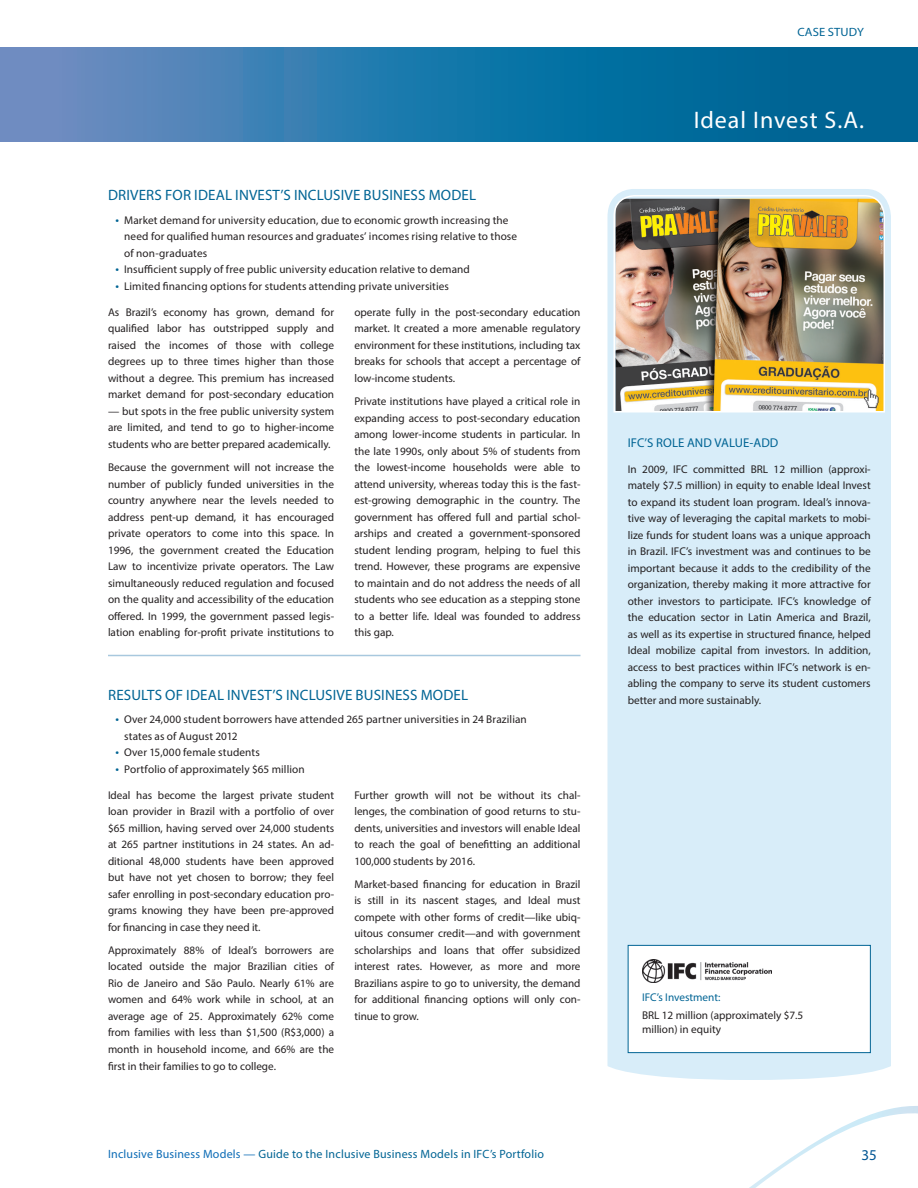
<style>
.page{position:relative;width:918px;height:1188px;background:#fff}
.page>*{position:absolute;margin:0;border:0;box-sizing:border-box;transform-origin:0 0}
.t1{font:24px "Myriad Pro";letter-spacing:.04em;color:#fff}
.t2{font:15px "Myriad Pro";letter-spacing:.01em;color:#006494}
.t3{font:15px "Myriad Pro";color:#005594}
.t4{font:12.75px "Myriad Pro";color:#006494}
.t5{font:12px "Myriad Pro";letter-spacing:.015em;color:#006494}
.t6{font:12px "Myriad Pro";letter-spacing:.015em;color:#006494;scale:1.05 1}
.t7{font:11.25px/16.5px "Myriad Pro";color:#231f20;text-align:justify}
.t8{font:11.25px "Myriad Pro";color:#006494}
.s1{font-size:12.75px;color:#006494}
.s2{color:#0d6cb6}
</style>
<div class="page">
<div style="left:608px;top:189px;width:283px;height:876px;background:#d8edf9"></div>
<svg style="left:607px;top:1065px;width:311px;height:123px"></svg>
<svg style="left:0;top:47px;width:918px;height:95px;background:#2377a9"></svg>
<hr style="left:108px;top:655px;width:472px;height:1px;background:#a8c8de">
<img style="left:613px;top:194px;width:273px;height:219px">
<div style="left:628px;top:945px;width:242px;height:108px;background:#fff"></div>
<img style="left:642px;top:959px;width:130px;height:23px">
<div style="left:628px;top:945px;width:243px;height:108px;border:1px solid #006494"></div>
<p class="t6" style="left:797px;top:25px;width:65px">CASE STUDY</p>
<h2 class="t2" style="left:108px;top:186px;width:370px">DRIVERS FOR IDEAL INVEST’S INCLUSIVE BUSINESS MODEL</h2>
<p class="t7" style="left:124px;top:212px;width:395px;text-align:left;text-indent:-9px"><span class="s1">•</span> Market demand for university education, due to economic growth increasing the need for qualified human resources and graduates’ incomes rising relative to those of non-graduates</p>
<p class="t7" style="left:116px;top:261px;width:356px"><span class="s1">•</span> Insufficient supply of free public university education relative to demand</p>
<p class="t7" style="left:116px;top:278px;width:335px"><span class="s1">•</span> Limited financing options for students attending private universities</p>
<p class="t7" style="left:108px;top:304px;width:228px">As Brazil’s economy has grown, demand for qualified labor has outstripped supply and raised the incomes of those with college degrees up to three times higher than those without a degree. This premium has increased market demand for post-secondary education</p>
<p class="t7" style="left:108px;top:403px;width:228px">— but spots in the free public university system are limited, and tend to go to higher-income students who are better prepared academically.</p>
<p class="t7" style="left:108px;top:459px;width:228px">Because the government will not increase the number of publicly funded universities in the country anywhere near the levels needed to address pent-up demand, it has encouraged private operators to come into this space. In 1996, the government created the Education Law to incentivize private operators. The Law simultaneously reduced regulation and focused on the quality and accessibility of the education offered. In 1999, the government passed legis&shy;lation enabling for-profit private institutions to</p>
<p class="t7" style="left:354px;top:304px;width:228px">operate fully in the post-secondary education market. It created a more amenable regulatory environment for these institutions, including tax breaks for schools that accept a percentage of low-income students.</p>
<p class="t7" style="left:354px;top:393px;width:228px">Private institutions have played a critical role in expanding access to post-secondary education among lower-income students in particular. In the late 1990s, only about 5% of students from the lowest-income households were able to attend university, whereas today this is the fast&shy;est-growing demographic in the country. The government has offered full and partial schol&shy;arships and created a government-sponsored student lending program, helping to fuel this trend. However, these programs are expensive to maintain and do not address the needs of all students who see education as a stepping stone to a better life. Ideal was founded to address this gap.</p>
<h2 class="t2" style="left:108px;top:685px;width:362px">RESULTS OF IDEAL INVEST’S INCLUSIVE BUSINESS MODEL</h2>
<p class="t7" style="left:124px;top:711px;width:404px;text-indent:-9px"><span class="s1">•</span> Over 24,000 student borrowers have attended 265 partner universities in 24 Brazilian states as of August 2012</p>
<p class="t7" style="left:116px;top:744px;width:146px"><span class="s1">•</span> Over 15,000 female students</p>
<p class="t7" style="left:116px;top:761px;width:191px"><span class="s1">•</span> Portfolio of approximately $65 million</p>
<p class="t7" style="left:108px;top:787px;width:228px">Ideal has become the largest private student loan provider in Brazil with a portfolio of over $65 million, having served over 24,000 students at 265 partner institutions in 24 states. An ad&shy;ditional 48,000 students have been approved but have not yet chosen to borrow; they feel safer enrolling in post-secondary education pro&shy;grams knowing they have been pre-approved for financing in case they need it.</p>
<p class="t7" style="left:108px;top:942px;width:228px">Approximately 88% of Ideal’s borrowers are located outside the major Brazilian cities of Rio de Janeiro and São Paulo. Nearly 61% are women and 64% work while in school, at an average age of 25. Approximately 62% come from families with less than $1,500 (R$3,000) a month in household income, and 66% are the first in their families to go to college.</p>
<p class="t7" style="left:354px;top:787px;width:228px">Further growth will not be without its chal&shy;lenges, the combination of good returns to stu&shy;dents, universities and investors will enable Ideal to reach the goal of benefitting an additional 100,000 students by 2016.</p>
<p class="t7" style="left:354px;top:876px;width:228px">Market-based financing for education in Brazil is still in its nascent stages, and Ideal must compete with other forms of credit—like ubiq&shy;uitous consumer credit—and with government scholarships and loans that offer subsidized interest rates. However, as more and more Brazilians aspire to go to university, the demand for additional financing options will only con&shy;tinue to grow.</p>
<h1 class="t1" style="left:694px;top:105px;width:172px">Ideal Invest S.A.</h1>
<p class="t4" style="left:628px;top:435px;width:152px">IFC’S ROLE AND VALUE-ADD</p>
<p class="t7" style="left:628px;top:461px;width:245px">In 2009, IFC committed BRL 12 million (approxi&shy;mately $7.5 million) in equity to enable Ideal Invest to expand its student loan program. Ideal’s innova&shy;tive way of leveraging the capital markets to mobi&shy;lize funds for student loans was a unique approach in Brazil. IFC’s investment was and continues to be important because it adds to the credibility of the organization, thereby making it more attractive for other investors to participate. IFC’s knowledge of the education sector in Latin America and Brazil, as well as its expertise in structured finance, helped Ideal mobilize capital from investors. In addition, access to best practices within IFC’s network is en&shy;abling the company to serve its student customers better and more sustainably.</p>
<p class="t8" style="left:642px;top:991px;width:80px">IFC’s Investment:</p>
<p class="t7" style="left:642px;top:1009px;width:163px;line-height:13.5px">BRL 12 million (approximately $7.5 million) in equity</p>
<p class="t5" style="left:108px;top:1147px;width:437px"><span class="s2">Inclusive Business Models —</span> Guide to the Inclusive Business Models in IFC’s Portfolio</p>
<h2 class="t3" style="left:861px;top:1146px;width:17px">35</h2>
</div>
